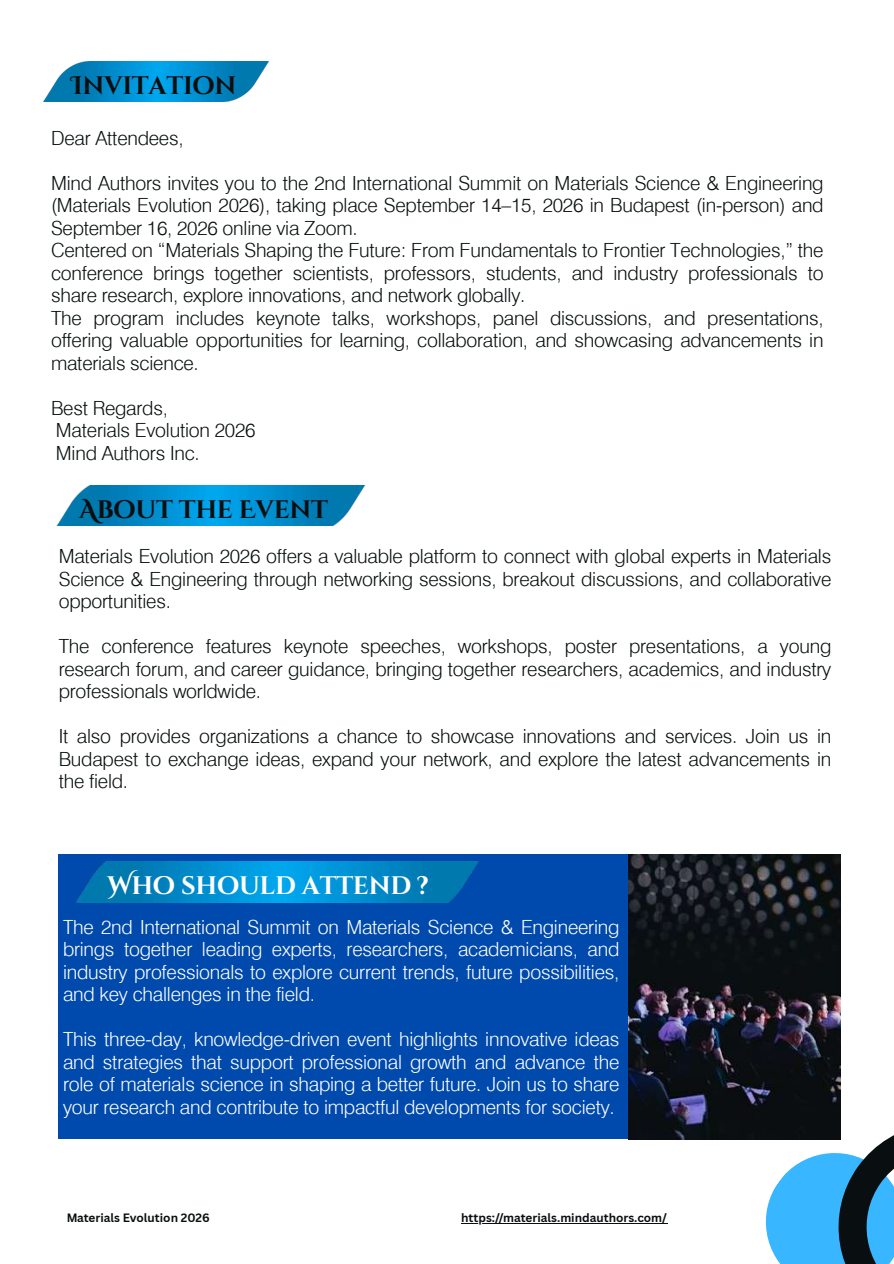
<style>
.page{position:relative;width:894px;height:1264px;background:#fff}
.page>*{position:absolute;margin:0;border:0;box-sizing:border-box;transform-origin:0 0}
.t1{font:700 25.35px "Cinzel Decorative";letter-spacing:-.01em;color:#090f10}
.t2{font:700 25.35px "Cinzel Decorative";letter-spacing:-.01em;color:#fff}
.t3{font:300 19.5px/22.5px "Swiss 721 Devanagari";letter-spacing:-.01em;color:#090f10;text-align:justify}
.t4{font:300 19.5px/22.5px "Swiss 721 Devanagari";letter-spacing:-.01em;color:#fff;text-align:justify}
.t5{font:700 11.7px "Canva Sans";color:#090f10}
</style>
<div class="page">
<svg style="left:738px;top:1082px;width:155px;height:181px"></svg>
<img style="left:56px;top:485px;width:310px;height:41px">
<img style="left:43px;top:61px;width:225px;height:41px">
<hr style="left:461px;top:1222px;width:206px;height:1px;background:#090f10">
<div style="left:59px;top:854px;width:569px;height:284px;background:#004aad"></div>
<img style="left:76px;top:861px;width:403px;height:41px">
<img style="left:628px;top:854px;width:212px;height:285px">
<p class="t1" style="left:71px;top:69px;width:167px">Invitation</p>
<p class="t3" style="left:51px;top:127px;width:134px">Dear Attendees,</p>
<p class="t3" style="left:51px;top:172px;width:773px;text-align:left">Mind Authors invites you to the 2nd International Summit on Materials Science &amp; Engineering (Materials Evolution 2026), taking place September 14–15, 2026 in Budapest (in-person) and September 16, 2026 online via Zoom.<br>Centered on “Materials Shaping the Future: From Fundamentals to Frontier Technologies,” the conference brings together scientists, professors, students, and industry professionals to share research, explore innovations, and network globally.<br>The program includes keynote talks, workshops, panel discussions, and presentations, offering valuable opportunities for learning, collaboration, and showcasing advancements in materials science.</p>
<p class="t3" style="left:51px;top:397px;width:206px;text-align:left">Best Regards,<br>Materials Evolution 2026<br>Mind Authors Inc.</p>
<p class="t1" style="left:79px;top:493px;width:250px">About the Event</p>
<p class="t3" style="left:59px;top:545px;width:773px">Materials Evolution 2026 offers a valuable platform to connect with global experts in Materials Science &amp; Engineering through networking sessions, breakout discussions, and collaborative opportunities.</p>
<p class="t3" style="left:59px;top:635px;width:773px">The conference features keynote speeches, workshops, poster presentations, a young research forum, and career guidance, bringing together researchers, academics, and industry professionals worldwide.</p>
<p class="t3" style="left:59px;top:725px;width:773px">It also provides organizations a chance to showcase innovations and services. Join us in Budapest to exchange ideas, expand your network, and explore the latest advancements in the field.</p>
<p class="t2" style="left:107px;top:869px;width:323px">Who should attend ?</p>
<p class="t4" style="left:63px;top:915px;width:557px">The 2nd International Summit on Materials Science &amp; Engineering brings together leading experts, researchers, academicians, and industry professionals to explore current trends, future possibilities, and key challenges in the field.</p>
<p class="t4" style="left:63px;top:1028px;width:557px">This three-day, knowledge-driven event highlights innovative ideas and strategies that support professional growth and advance the role of materials science in shaping a better future. Join us to share your research and contribute to impactful developments for society.</p>
<p class="t5" style="left:66px;top:1208px;width:145px">Materials Evolution 2026</p>
<p class="t5" style="left:461px;top:1208px;width:207px">https://materials.mindauthors.com/</p>
</div>
